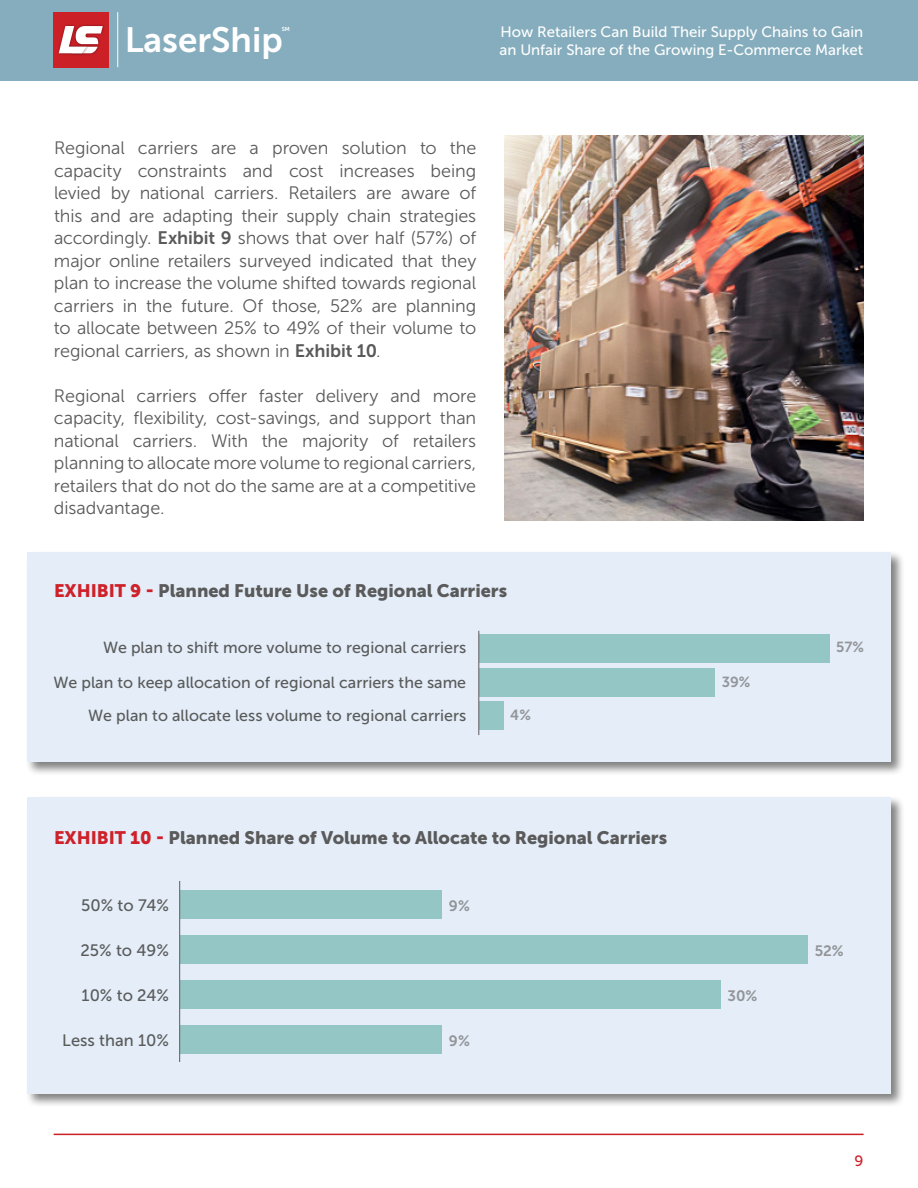
<style>
.page{position:relative;width:918px;height:1188px;background:#fff}
.page>*{position:absolute;margin:0;border:0;box-sizing:border-box;transform-origin:0 0}
.t1{font:34.95px "Museo Sans 700";color:#fff}
.t2{font:18px/22.5px "Museo Sans 300";letter-spacing:-.005em;color:#5a5a5a;text-align:justify}
.t3{font:18px "Museo Sans 900";color:#5a5a5a}
.t4{font:16.5px "Museo Sans 500";color:#5a5b5b}
.t5{font:16.05px "Museo Sans 500";color:#5a5b5b}
.t6{font:15px/18px "Museo Sans 500";color:#fff}
.t7{font:15px "Museo Sans 700";color:#939598}
.t8{font:15px "Museo Sans 500";color:#ce2129}
.t9{font:14.55px "Museo Sans 700";color:#939598}
.t10{font:5.7px "Museo Sans 700";color:#fff}
.s1{font-family:"Museo Sans 700"}
.s2{color:#ce2129}
</style>
<div class="page">
<div style="left:0;top:0;width:918px;height:81px;background:#85adbd"></div>
<hr style="left:117px;top:12px;width:1px;height:55px;background:#fff">
<div style="left:53px;top:12px;width:55px;height:55px;background:#cc2027"></div>
<img style="left:90px;top:24px;width:14px;height:31px">
<img style="left:58px;top:24px;width:32px;height:31px">
<svg style="left:59px;top:26px;width:44px;height:27px"></svg>
<hr style="left:54px;top:1134px;width:810px;height:1px;background:#cc2027">
<div style="left:25px;top:550px;width:881px;height:226px;background:#000;opacity:.5"></div>
<div style="left:27px;top:552px;width:864px;height:209px;background:#e4edf8"></div>
<div style="left:25px;top:795px;width:881px;height:313px;background:#000;opacity:.5"></div>
<div style="left:27px;top:797px;width:864px;height:297px;background:#e4edf8"></div>
<div style="left:479px;top:702px;width:25px;height:28px;background:#93c6c5"></div>
<div style="left:479px;top:669px;width:236px;height:28px;background:#93c6c5"></div>
<div style="left:479px;top:634px;width:350px;height:28px;background:#93c6c5"></div>
<hr style="left:478px;top:631px;width:1px;height:104px;background:#5a5b5b">
<div style="left:180px;top:1026px;width:261px;height:28px;background:#93c6c5"></div>
<div style="left:180px;top:935px;width:628px;height:29px;background:#93c6c5"></div>
<div style="left:180px;top:980px;width:541px;height:29px;background:#93c6c5"></div>
<div style="left:180px;top:890px;width:261px;height:29px;background:#93c6c5"></div>
<hr style="left:179px;top:881px;width:1px;height:181px;background:#5a5b5b">
<img style="left:505px;top:136px;width:358px;height:385px">
<h1 class="t1" style="left:125px;top:20px;width:160px">LaserShip</h1>
<p class="t10" style="left:282px;top:26px;width:10px">SM</p>
<p class="t6" style="left:500px;top:23px;width:365px">How Retailers Can Build Their Supply Chains to Gain an Unfair Share of the Growing E-Commerce Market</p>
<p class="t2" style="left:54px;top:137px;width:424px">Regional carriers are a proven solution to the capacity constraints and cost increases being levied by national carriers. Retailers are aware of this and are adapting their supply chain strategies accordingly. <span class="s1">Exhibit 9</span> shows that over half (57%) of major online retailers surveyed indicated that they plan to increase the volume shifted towards regional carriers in the future. Of those, 52% are planning to allocate between 25% to 49% of their volume to regional carriers, as shown in <span class="s1">Exhibit 10</span>.</p>
<p class="t2" style="left:54px;top:385px;width:424px">Regional carriers offer faster delivery and more capacity, flexibility, cost-savings, and support than national carriers. With the majority of retailers planning to allocate more volume to regional carriers, retailers that do not do the same are at a competitive disadvantage.</p>
<p class="t3" style="left:54px;top:580px;width:455px"><span class="s2">EXHIBIT 9 -</span> Planned Future Use of Regional Carriers</p>
<p class="t5" style="left:103px;top:638px;width:365px">We plan to shift more volume to regional carriers</p>
<p class="t9" style="left:836px;top:639px;width:29px">57%</p>
<p class="t5" style="left:54px;top:673px;width:414px">We plan to keep allocation of regional carriers the same</p>
<p class="t9" style="left:722px;top:674px;width:30px">39%</p>
<p class="t5" style="left:88px;top:706px;width:379px">We plan to allocate less volume to regional carriers</p>
<p class="t9" style="left:510px;top:707px;width:22px">4%</p>
<p class="t3" style="left:54px;top:828px;width:615px"><span class="s2">EXHIBIT 10 -</span> Planned Share of Volume to Allocate to Regional Carriers</p>
<p class="t4" style="left:81px;top:896px;width:89px">50% to 74%</p>
<p class="t7" style="left:449px;top:897px;width:22px">9%</p>
<p class="t4" style="left:81px;top:941px;width:90px">25% to 49%</p>
<p class="t7" style="left:815px;top:942px;width:31px">52%</p>
<p class="t4" style="left:82px;top:986px;width:89px">10% to 24%</p>
<p class="t7" style="left:727px;top:987px;width:31px">30%</p>
<p class="t4" style="left:62px;top:1031px;width:108px">Less than 10%</p>
<p class="t7" style="left:449px;top:1032px;width:22px">9%</p>
<p class="t8" style="left:855px;top:1153px;width:10px">9</p>
</div>
